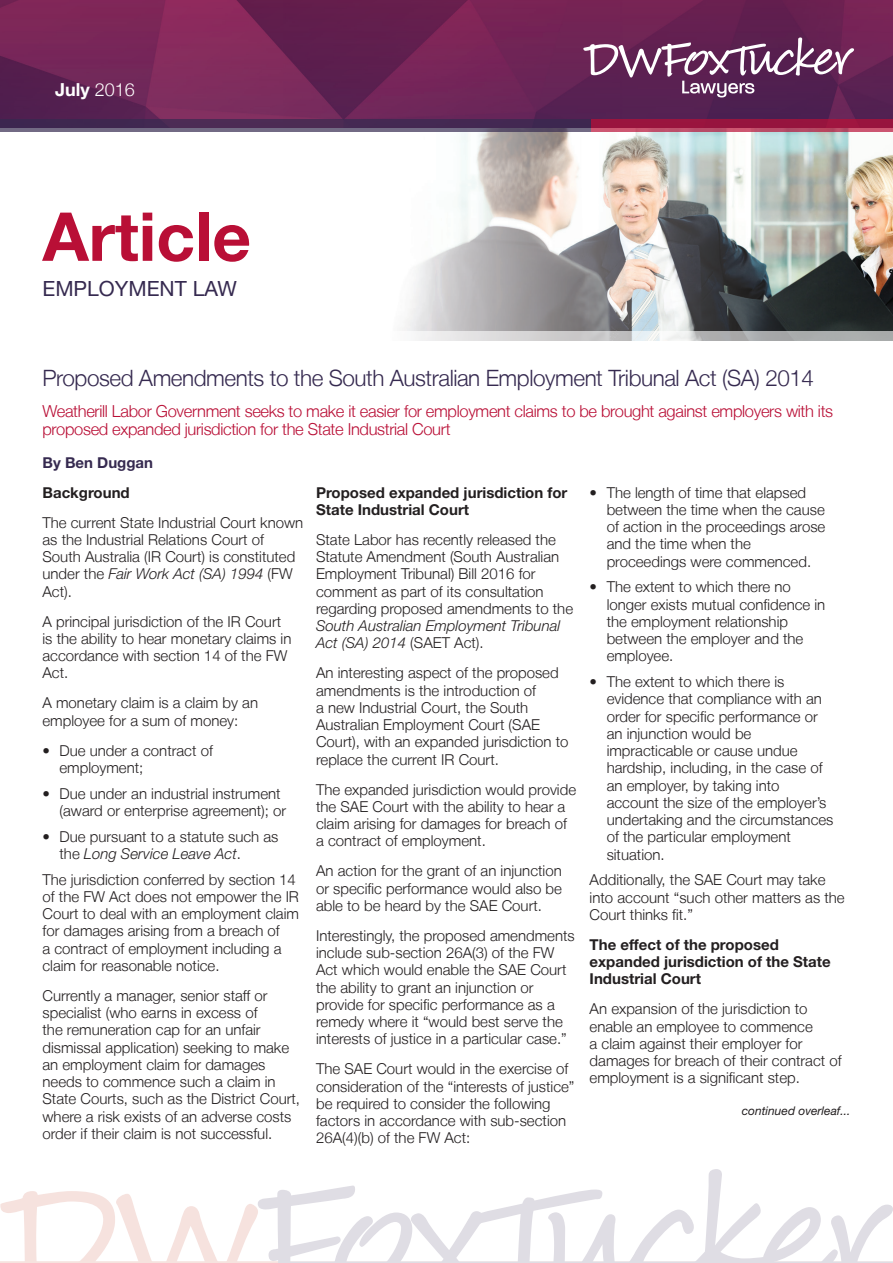
<style>
.page{position:relative;width:893px;height:1263px;background:#fff}
.page>*{position:absolute;margin:0;border:0;box-sizing:border-box;transform-origin:0 0}
.t1{font:700 67.5px "Helvetica Neue LT Std";color:#b90f36}
.t2{font:300 22.5px "Helvetica Neue LT";letter-spacing:-.02em;color:#362a50}
.t3{font:21px "Helvetica Neue LT Std";color:#362a50}
.t4{font:700 18px "Helvetica Neue LT Std";color:#fff}
.t5{font:300 16.5px/18px "Helvetica Neue LT";letter-spacing:-.02em;color:#b90f36}
.t6{font:300 15px/17.2px "Helvetica Neue LT";color:#231f20}
.t7{font:700 15px/17.2px "Helvetica Neue LT Std";color:#231f20}
.t8{font:700 15px "Helvetica Neue LT Std";color:#362a50}
.t9{font:italic 12px "Helvetica Neue LT Std";color:#231f20}
.s1{font-family:"Helvetica Neue LT";font-weight:300}
.s2{font-family:"Helvetica Neue LT Std";font-style:italic}
</style>
<div class="page">
<svg style="left:0;top:1169px;width:893px;height:94px"></svg>
<img style="left:0;top:0;width:893px;height:332px">
<svg style="left:0;top:119px;width:591px;height:13px;background:#513b60"></svg>
<svg style="left:591px;top:119px;width:302px;height:13px;background:#a5264c"></svg>
<svg style="left:583px;top:37px;width:271px;height:60px;background:#794870"></svg>
<svg style="left:417px;top:332px;width:476px;height:9px;background:#c7c8c8"></svg>
<p class="t4" style="left:55px;top:78px;width:81px">July <span class="s1">2016</span></p>
<p class="t1" style="left:43px;top:195px;width:210px">Article</p>
<p class="t3" style="left:43px;top:276px;width:196px">EMPLOYMENT LAW</p>
<p class="t2" style="left:43px;top:364px;width:773px">Proposed Amendments to the South Australian Employment Tribunal Act (SA) 2014</p>
<p class="t5" style="left:43px;top:401px;width:792px">Weatherill Labor Government seeks to make it easier for employment claims to be brought against employers with its proposed expanded jurisdiction for the State Industrial Court</p>
<p class="t8" style="left:43px;top:453px;width:112px">By Ben Duggan</p>
<p class="t7" style="left:43px;top:483px;width:89px">Background</p>
<p class="t6" style="left:43px;top:513px;width:262px">The current State Industrial Court known as the Industrial Relations Court of<br>South Australia (IR Court) is constituted under the <span class="s2">Fair Work Act (SA) 1994</span> (FW<br>Act).</p>
<p class="t6" style="left:43px;top:612px;width:250px">A principal jurisdiction of the IR Court is the ability to hear monetary claims in accordance with section 14 of the FW<br>Act.</p>
<p class="t6" style="left:43px;top:694px;width:217px">A monetary claim is a claim by an employee for a sum of money:</p>
<p class="t6" style="left:60px;top:741px;width:155px;text-indent:-17px">• Due under a contract of employment;</p>
<p class="t6" style="left:60px;top:784px;width:228px;text-indent:-17px">• Due under an industrial instrument (award or enterprise agreement); or</p>
<p class="t6" style="left:60px;top:827px;width:220px;text-indent:-17px">• Due pursuant to a statute such as the <span class="s2">Long Service Leave Act</span>.</p>
<p class="t6" style="left:43px;top:870px;width:258px">The jurisdiction conferred by section 14 of the FW Act does not empower the IR Court to deal with an employment claim for damages arising from a breach of<br>a contract of employment including a claim for reasonable notice.</p>
<p class="t6" style="left:43px;top:987px;width:259px">Currently a manager, senior staff or specialist (who earns in excess of<br>the remuneration cap for an unfair dismissal application) seeking to make an employment claim for damages needs to commence such a claim in State Courts, such as the District Court, where a risk exists of an adverse costs order if their claim is not successful.</p>
<p class="t7" style="left:316px;top:483px;width:253px">Proposed expanded jurisdiction for<br>State Industrial Court</p>
<p class="t6" style="left:316px;top:531px;width:259px">State Labor has recently released the Statute Amendment (South Australian Employment Tribunal) Bill 2016 for comment as part of its consultation regarding proposed amendments to the <span class="s2">South Australian Employment Tribunal Act (SA) 2014</span> (SAET Act).</p>
<p class="t6" style="left:316px;top:664px;width:254px">An interesting aspect of the proposed amendments is the introduction of<br>a new Industrial Court, the South Australian Employment Court (SAE Court), with an expanded jurisdiction to replace the current IR Court.</p>
<p class="t6" style="left:316px;top:780px;width:262px">The expanded jurisdiction would provide the SAE Court with the ability to hear a claim arising for damages for breach of a contract of employment.</p>
<p class="t6" style="left:316px;top:862px;width:247px;text-align:justify">An action for the grant of an injunction or specific performance would also be able to be heard by the SAE Court.</p>
<p class="t6" style="left:316px;top:927px;width:260px">Interestingly, the proposed amendments include sub-section 26A(3) of the FW Act which would enable the SAE Court the ability to grant an injunction or provide for specific performance as a remedy where it “would best serve the interests of justice in a particular case.”</p>
<p class="t6" style="left:316px;top:1060px;width:260px">The SAE Court would in the exercise of consideration of the “interests of justice” be required to consider the following factors in accordance with sub-section 26A(4)(b) of the FW Act:</p>
<p class="t6" style="left:607px;top:483px;width:220px;text-indent:-17px">• The length of time that elapsed between the time when the cause of action in the proceedings arose and the time when the proceedings were commenced.</p>
<p class="t6" style="left:607px;top:578px;width:220px;text-indent:-17px">• The extent to which there no longer exists mutual confidence in the employment relationship between the employer and the employee.</p>
<p class="t6" style="left:607px;top:673px;width:228px;text-indent:-17px">• The extent to which there is evidence that compliance with an order for specific performance or an injunction would be impracticable or cause undue hardship, including, in the case of an employer, by taking into account the size of the employer’s undertaking and the circumstances of the particular employment situation.</p>
<p class="t6" style="left:590px;top:871px;width:257px">Additionally, the SAE Court may take into account “such other matters as the<br>Court thinks fit.”</p>
<p class="t7" style="left:590px;top:936px;width:243px">The effect of the proposed expanded jurisdiction of the State<br>Industrial Court</p>
<p class="t6" style="left:590px;top:1000px;width:254px">An expansion of the jurisdiction to enable an employee to commence<br>a claim against their employer for damages for breach of their contract of employment is a significant step.</p>
<p class="t9" style="left:742px;top:1103px;width:110px">continued overleaf...</p>
</div>
